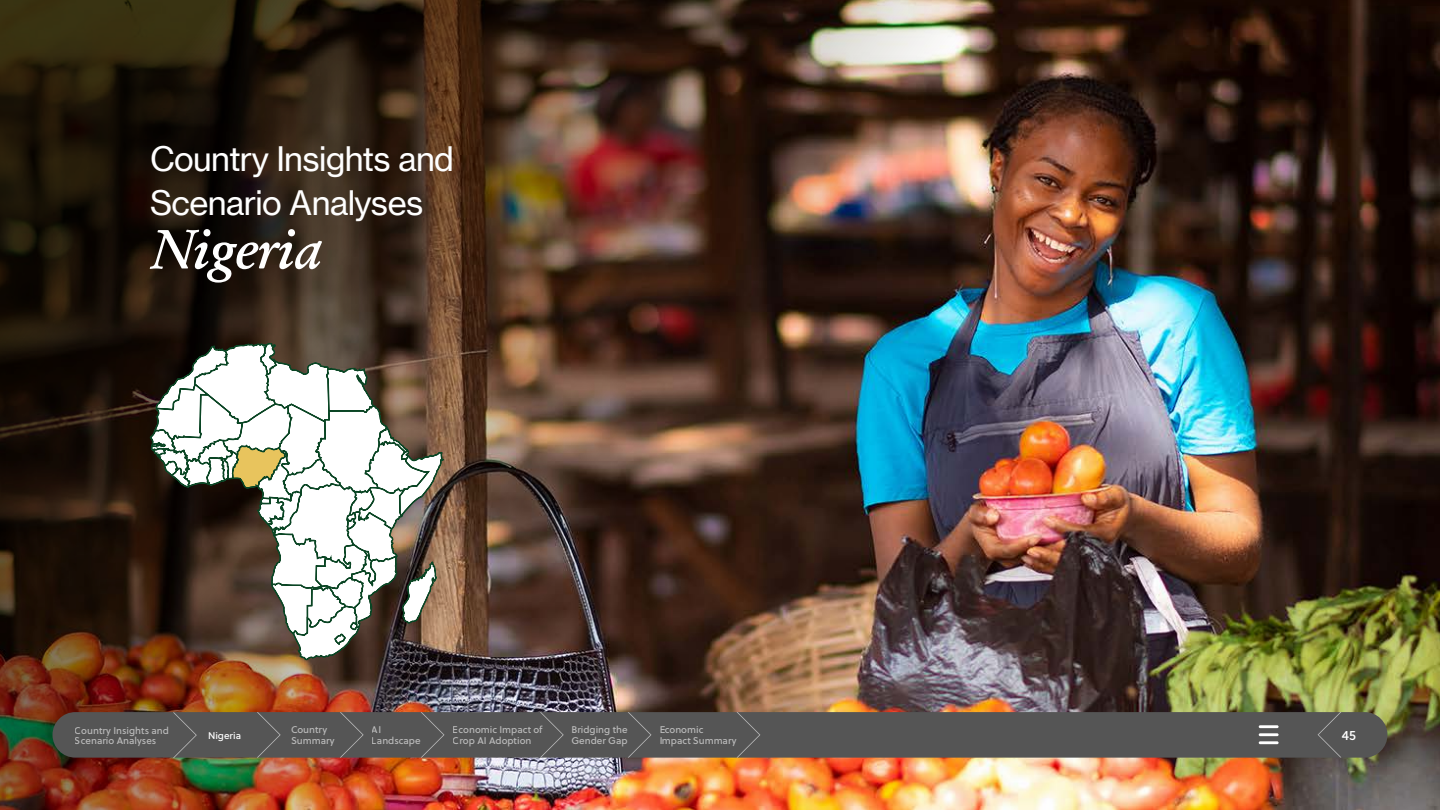
<style>
.page{position:relative;width:1440px;height:810px;background:#fff}
.page>*{position:absolute;margin:0;border:0;box-sizing:border-box;transform-origin:0 0}
.t1{font:italic 600 55.5px "Garamond";letter-spacing:-.02em;color:#fff}
.t2{font:33px/44.1px "N Haas Grotesk TX Pro 55 Rg";letter-spacing:-.02em;color:#fff}
.t3{font:13.5px "Soleil Bk";color:#fff}
.Navigation{font:9.75px/10.5px "Soleil Bk";color:#fff}
</style>
<div class="page">
<img style="left:0;top:0;width:1440px;height:810px">
<svg style="left:149px;top:306px;width:296px;height:355px"></svg>
<div style="left:52px;top:712px;width:1336px;height:46px;background:#555;border-radius:23px"></div>
<svg style="left:257px;top:712px;width:24px;height:46px"></svg>
<svg style="left:340px;top:712px;width:24px;height:46px"></svg>
<svg style="left:421px;top:712px;width:23px;height:46px"></svg>
<svg style="left:540px;top:712px;width:24px;height:46px"></svg>
<svg style="left:628px;top:712px;width:23px;height:46px"></svg>
<svg style="left:173px;top:712px;width:24px;height:46px"></svg>
<svg style="left:737px;top:712px;width:23px;height:46px"></svg>
<svg style="left:1259px;top:725px;width:20px;height:19px"></svg>
<svg style="left:1318px;top:712px;width:23px;height:46px"></svg>
<p class="t2" style="left:150px;top:137px;width:305px">Country Insights and<br>Scenario Analyses</p>
<p class="t1" style="left:150px;top:214px;width:174px">Nigeria</p>
<p class="Navigation" style="left:208px;top:729px;width:35px">Nigeria</p>
<p class="Navigation" style="left:291px;top:724px;width:45px">Country<br>Summary</p>
<p class="Navigation" style="left:372px;top:724px;width:50px">AI<br>Landscape</p>
<p class="Navigation" style="left:453px;top:724px;width:91px">Economic Impact of<br>Crop AI Adoption</p>
<p class="Navigation" style="left:571px;top:724px;width:58px">Bridging the<br>Gender Gap</p>
<p class="Navigation" style="left:75px;top:724px;width:96px">Country Insights and<br>Scenario Analyses</p>
<p class="Navigation" style="left:659px;top:724px;width:79px">Economic<br>Impact Summary</p>
<h3 class="t3" style="left:1342px;top:725px;width:16px">45</h3>
</div>
